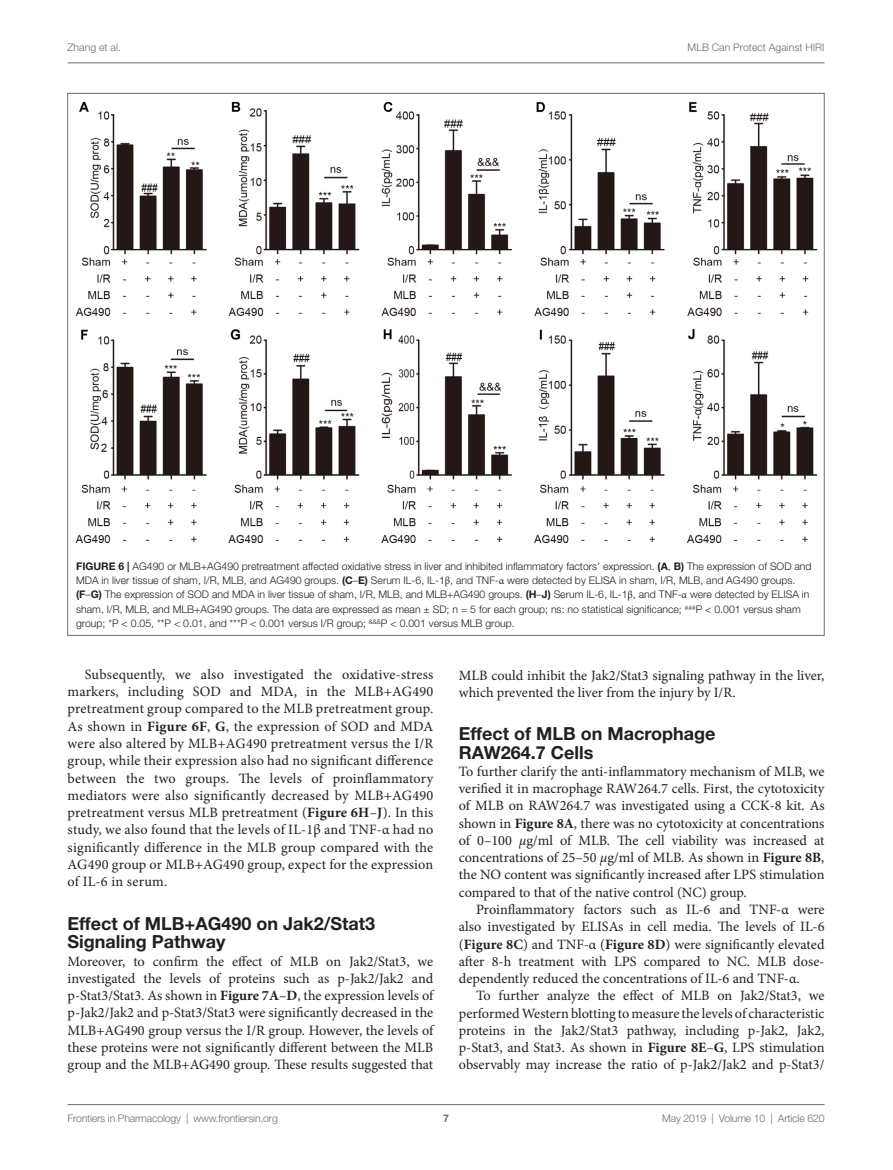
<style>
.page{position:relative;width:893px;height:1170px;background:#fff}
.page>*{position:absolute;margin:0;border:0;box-sizing:border-box;transform-origin:0 0}
._2{font:700 18px/18.8px "Helvetica Neue LT Std";color:#231f20}
.T{font:14.25px/17.2px "Minion Pro";color:#231f20;text-align:justify}
.T1{font:14.25px/17.2px "Minion Pro";letter-spacing:-.005em;color:#231f20;text-align:justify}
.FC{font:300 10.5px/14.2px "Helvetica Neue LT Std";color:#231f20}
.t1{font:300 10.5px "Helvetica Neue LT Std";letter-spacing:-.015em;color:#6c6d70}
.t2{font:700 10.5px "Helvetica Neue LT Std";color:#6c6d70}
.s1{font-weight:700}
.s2{font-family:"Minion Pro";font-weight:400}
.s3{font-style:italic}
</style>
<div class="page">
<hr style="left:68px;top:63px;width:756px;height:1px;background:#6c6d70">
<hr style="left:68px;top:1104px;width:756px;height:1px;background:#6c6d70">
<img style="left:75px;top:102px;width:743px;height:441px">
<p class="t1" style="left:68px;top:41px;width:55px">Zhang et al.</p>
<p class="t1" style="left:688px;top:41px;width:138px">MLB Can Protect Against HIRI</p>
<p class="FC" style="left:76px;top:558px;width:737px"><span class="s1">FIGURE 6 |</span> AG490 or MLB+AG490 pretreatment affected oxidative stress in liver and inhibited inflammatory factors’ expression. <span class="s1">(A</span>, <span class="s1">B)</span> The expression of SOD and MDA in liver tissue of sham, I/R, MLB, and AG490 groups. <span class="s1">(C</span>–<span class="s1">E)</span> Serum IL-6, IL-1<span class="s2">β</span>, and TNF-<span class="s2">α</span> were detected by ELISA in sham, I/R, MLB, and AG490 groups. <span class="s1">(F</span>–<span class="s1">G)</span> The expression of SOD and MDA in liver tissue of sham, I/R, MLB, and MLB+AG490 groups. <span class="s1">(H</span>–<span class="s1">J)</span> Serum IL-6, IL-1<span class="s2">β</span>, and TNF-<span class="s2">α</span> were detected by ELISA in sham, I/R, MLB, and MLB+AG490 groups. The data are expressed as mean ± SD; n = 5 for each group; ns: no statistical significance; <sup>###</sup>P &lt; 0.001 versus sham group; *P &lt; 0.05, **P &lt; 0.01, and ***P &lt; 0.001 versus I/R group; <sup>&amp;&amp;&amp;</sup>P &lt; 0.001 versus MLB group.</p>
<p class="T" style="left:68px;top:665px;width:367px;text-indent:17px">Subsequently, we also investigated the oxidative-stress markers, including SOD and MDA, in the MLB+AG490 pretreatment group compared to the MLB pretreatment group.<br>As shown in <span class="s1">Figure 6F</span>, <span class="s1">G</span>, the expression of SOD and MDA were also altered by MLB+AG490 pretreatment versus the I/R group, while their expression also had no significant difference between the two groups. The levels of proinflammatory mediators were also significantly decreased by MLB+AG490 pretreatment versus MLB pretreatment (<span class="s1">Figure 6H</span>–<span class="s1">J</span>). In this study, we also found that the levels of IL-1β and TNF-α had no significantly difference in the MLB group compared with the AG490 group or MLB+AG490 group, expect for the expression of IL-6 in serum.</p>
<p class="_2" style="left:68px;top:913px;width:309px">Effect of MLB+AG490 on Jak2/Stat3<br>Signaling Pathway</p>
<p class="T1" style="left:68px;top:952px;width:367px">Moreover, to confirm the effect of MLB on Jak2/Stat3, we investigated the levels of proteins such as p-Jak2/Jak2 and p-Stat3/Stat3. As shown in <span class="s1">Figure 7A</span>–<span class="s1">D</span>, the expression levels of p-Jak2/Jak2 and p-Stat3/Stat3 were significantly decreased in the MLB+AG490 group versus the I/R group. However, the levels of these proteins were not significantly different between the MLB group and the MLB+AG490 group. These results suggested that</p>
<p class="T1" style="left:459px;top:666px;width:367px">MLB could inhibit the Jak2/Stat3 signaling pathway in the liver, which prevented the liver from the injury by I/R.</p>
<p class="_2" style="left:459px;top:723px;width:258px">Effect of MLB on Macrophage<br>RAW264.7 Cells</p>
<p class="T1" style="left:459px;top:762px;width:367px">To further clarify the anti-inflammatory mechanism of MLB, we verified it in macrophage RAW264.7 cells. First, the cytotoxicity of MLB on RAW264.7 was investigated using a CCK-8 kit. As shown in <span class="s1">Figure 8A</span>, there was no cytotoxicity at concentrations of 0–100 <span class="s3">μ</span>g/ml of MLB. The cell viability was increased at concentrations of 25–50 <span class="s3">μ</span>g/ml of MLB. As shown in <span class="s1">Figure 8B</span>, the NO content was significantly increased after LPS stimulation compared to that of the native control (NC) group.</p>
<p class="T" style="left:459px;top:900px;width:367px;text-indent:17px">Proinflammatory factors such as IL-6 and TNF-α were also investigated by ELISAs in cell media. The levels of IL-6 (<span class="s1">Figure 8C</span>) and TNF-α (<span class="s1">Figure 8D</span>) were significantly elevated after 8-h treatment with LPS compared to NC. MLB dose&shy;dependently reduced the concentrations of IL-6 and TNF-α.</p>
<p class="T" style="left:459px;top:987px;width:367px;text-indent:17px">To further analyze the effect of MLB on Jak2/Stat3, we performed Western blotting to measure the levels of characteristic proteins in the Jak2/Stat3 pathway, including p-Jak2, Jak2, p-Stat3, and Stat3. As shown in <span class="s1">Figure 8E</span>–<span class="s1">G</span>, LPS stimulation observably may increase the ratio of p-Jak2/Jak2 and p-Stat3/</p>
<p class="t1" style="left:68px;top:1111px;width:212px">Frontiers in Pharmacology | www.frontiersin.org</p>
<p class="t2" style="left:443px;top:1111px;width:7px">7</p>
<p class="t1" style="left:662px;top:1111px;width:164px">May 2019 | Volume 10 | Article 620</p>
</div>
